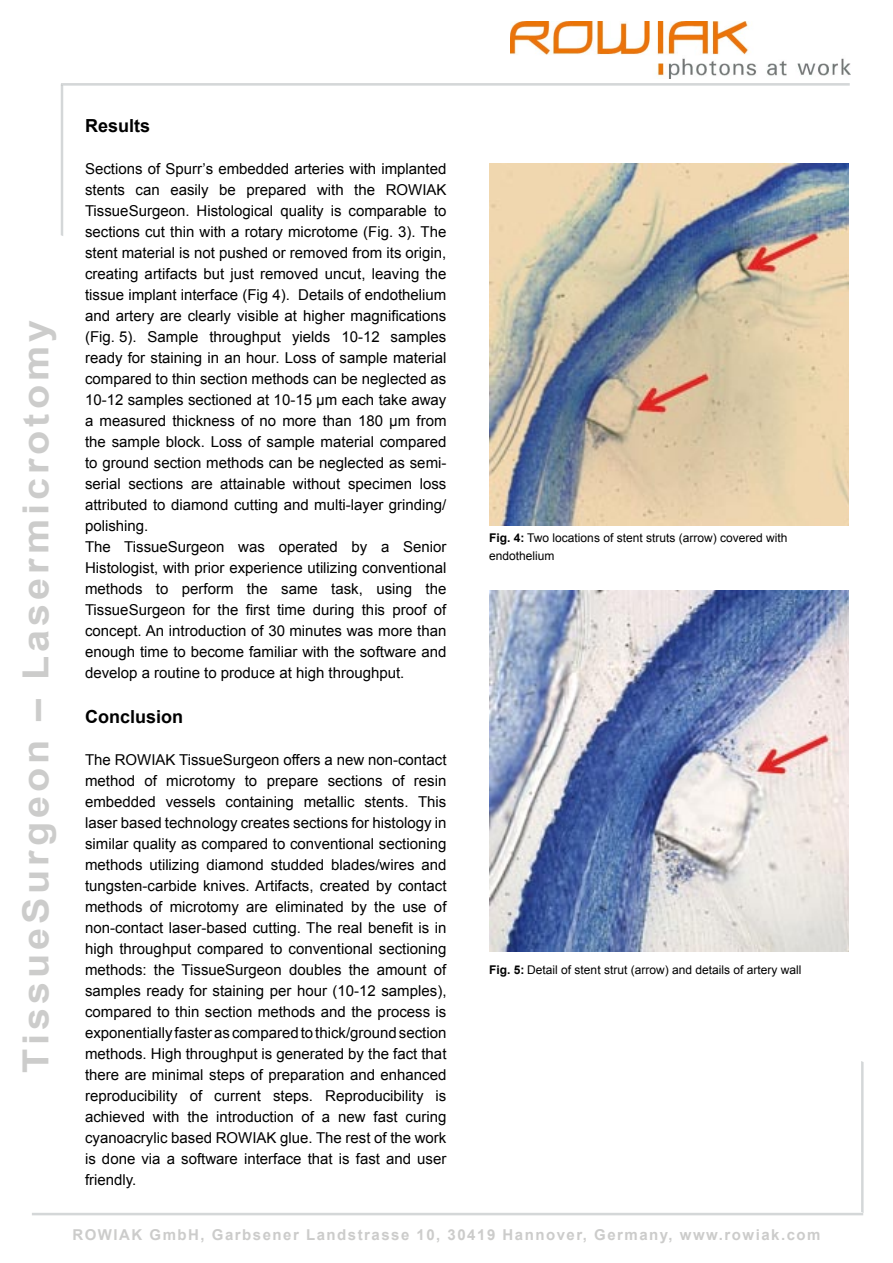
<style>
.page{position:relative;width:893px;height:1263px;background:#fff}
.page>*{position:absolute;margin:0;border:0;box-sizing:border-box;transform-origin:0 0}
.t1{font:700 36px "Arial";letter-spacing:.1em;color:#cccccb;scale:1.1 1}
.t2{font:700 18px "Arial";color:#000}
.t3{font:15px/21px "Arial";color:#000}
.t4{font:700 15px "Arial";letter-spacing:.1em;color:#cccccb}
.t5{font:12px/18px "Arial";color:#000}
.s1{font-weight:700}
</style>
<div class="page">
<svg style="left:32px;top:1061px;width:832px;height:154px"></svg>
<svg style="left:61px;top:83px;width:789px;height:153px"></svg>
<img style="left:511px;top:22px;width:340px;height:57px">
<img style="left:489px;top:164px;width:360px;height:361px">
<img style="left:489px;top:590px;width:360px;height:361px">
<h1 class="t1" style="left:12px;top:1072px;width:685px;rotate:-90deg">TissueSurgeon – Lasermicrotomy</h1>
<p class="t2" style="left:85px;top:113px;width:67px">Results</p>
<p class="t3" style="left:85px;top:158px;width:363px">Sections of Spurr’s embedded arteries with implanted stents can easily be prepared with the ROWIAK TissueSurgeon. Histological quality is comparable to sections cut thin with a rotary microtome (Fig. 3). The stent material is not pushed or removed from its origin, creating artifacts but just removed uncut, leaving the tissue implant interface (Fig 4). Details of endothelium and artery are clearly visible at higher magnifications (Fig. 5). Sample throughput yields 10-12 samples ready for staining in an hour. Loss of sample material compared to thin section methods can be neglected as 10-12 samples sectioned at 10-15 µm each take away a measured thickness of no more than 180 µm from the sample block. Loss of sample material compared to ground section methods can be neglected as semi&shy;serial sections are attainable without specimen loss attributed to diamond cutting and multi-layer grinding/ polishing.<br>The TissueSurgeon was operated by a Senior Histologist, with prior experience utilizing conventional methods to perform the same task, using the TissueSurgeon for the first time during this proof of concept. An introduction of 30 minutes was more than enough time to become familiar with the software and develop a routine to produce at high throughput.</p>
<p class="t2" style="left:85px;top:704px;width:100px">Conclusion</p>
<p class="t3" style="left:85px;top:749px;width:363px;text-align:justify">The ROWIAK TissueSurgeon offers a new non-contact method of microtomy to prepare sections of resin embedded vessels containing metallic stents. This laser based technology creates sections for histology in similar quality as compared to conventional sectioning methods utilizing diamond studded blades/wires and tungsten-carbide knives. Artifacts, created by contact methods of microtomy are eliminated by the use of non-contact laser-based cutting. The real benefit is in high throughput compared to conventional sectioning methods: the TissueSurgeon doubles the amount of samples ready for staining per hour (10-12 samples), compared to thin section methods and the process is exponentially faster as compared to thick/ground section methods. High throughput is generated by the fact that there are minimal steps of preparation and enhanced reproducibility of current steps. Reproducibility is achieved with the introduction of a new fast curing cyanoacrylic based ROWIAK glue. The rest of the work is done via a software interface that is fast and user friendly.</p>
<p class="t5" style="left:489px;top:529px;width:300px"><span class="s1">Fig. 4:</span> Two locations of stent struts (arrow) covered with endothelium</p>
<p class="t5" style="left:489px;top:961px;width:314px"><span class="s1">Fig. 5:</span> Detail of stent strut (arrow) and details of artery wall</p>
<p class="t4" style="left:72px;top:1225px;width:750px">ROWIAK GmbH, Garbsener Landstrasse 10, 30419 Hannover, Germany, www.rowiak.com</p>
</div>
